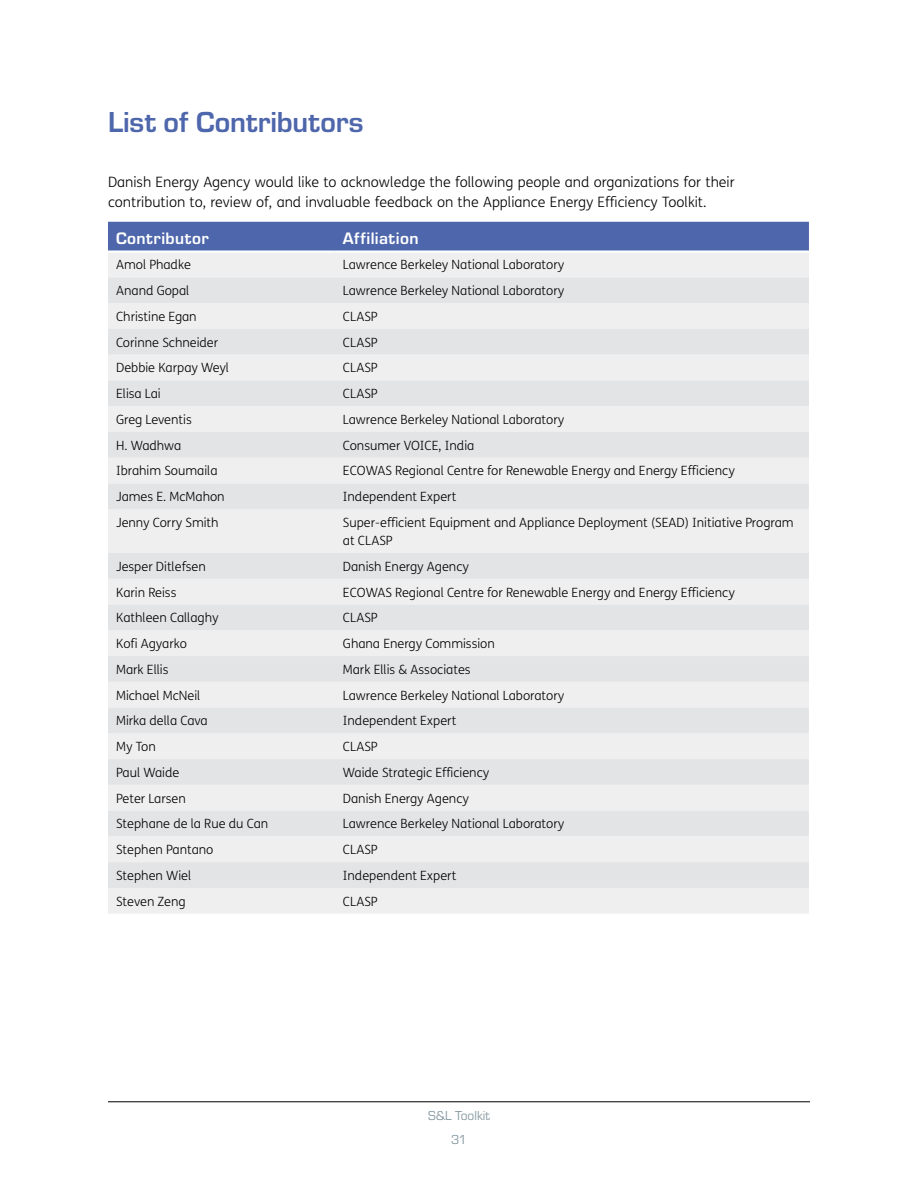
<style>
.page{position:relative;width:918px;height:1188px;background:#fff}
.page>*{position:absolute;margin:0;border:0;box-sizing:border-box;transform-origin:0 0}
.t1{font:700 30px "Eurostile T";color:#4e66ab}
.t2{font:700 17.25px "Eurostile T";letter-spacing:.03em;color:#fff}
.t3{font:300 14.25px/19.5px "FS Me";color:#000}
.t4{font:13.5px/23.7px "Eurostile T";letter-spacing:-.035em;color:#899ba4;text-align:center}
.t5{font:300 12.75px/18px "FS Me";color:#000}
</style>
<div class="page">
<hr style="left:108px;top:1102px;width:702px;height:1px;background:#000">
<div style="left:108px;top:222px;width:701px;height:28px;background:#4e66ab"></div>
<div style="left:108px;top:253px;width:701px;height:661px;background:#efeff0"></div>
<div style="left:108px;top:277px;width:701px;height:611px;background:#e9eaec"></div>
<h1 class="t1" style="left:108px;top:106px;width:257px">List of Contributors</h1>
<p class="t3" style="left:108px;top:172px;width:628px">Danish Energy Agency would like to acknowledge the following people and organizations for their contribution to, review of, and invaluable feedback on the Appliance Energy Efficiency Toolkit.</p>
<h2 class="t2" style="left:116px;top:228px;width:94px">Contributor</h2>
<h2 class="t2" style="left:343px;top:228px;width:77px">Affiliation</h2>
<p class="t5" style="left:116px;top:255px;width:76px">Amol Phadke</p>
<p class="t5" style="left:343px;top:255px;width:223px">Lawrence Berkeley National Laboratory</p>
<p class="t5" style="left:116px;top:281px;width:75px">Anand Gopal</p>
<p class="t5" style="left:343px;top:281px;width:223px">Lawrence Berkeley National Laboratory</p>
<p class="t5" style="left:116px;top:307px;width:82px">Christine Egan</p>
<p class="t5" style="left:343px;top:307px;width:36px">CLASP</p>
<p class="t5" style="left:116px;top:333px;width:104px">Corinne Schneider</p>
<p class="t5" style="left:343px;top:333px;width:36px">CLASP</p>
<p class="t5" style="left:116px;top:359px;width:114px">Debbie Karpay Weyl</p>
<p class="t5" style="left:343px;top:359px;width:36px">CLASP</p>
<p class="t5" style="left:116px;top:384px;width:46px">Elisa Lai</p>
<p class="t5" style="left:343px;top:384px;width:36px">CLASP</p>
<p class="t5" style="left:116px;top:410px;width:77px">Greg Leventis</p>
<p class="t5" style="left:343px;top:410px;width:223px">Lawrence Berkeley National Laboratory</p>
<p class="t5" style="left:116px;top:436px;width:67px">H. Wadhwa</p>
<p class="t5" style="left:343px;top:436px;width:133px">Consumer VOICE, India</p>
<p class="t5" style="left:116px;top:462px;width:103px">Ibrahim Soumaila</p>
<p class="t5" style="left:343px;top:462px;width:394px">ECOWAS Regional Centre for Renewable Energy and Energy Efficiency</p>
<p class="t5" style="left:116px;top:487px;width:110px">James E. McMahon</p>
<p class="t5" style="left:343px;top:487px;width:115px">Independent Expert</p>
<p class="t5" style="left:116px;top:513px;width:104px">Jenny Corry Smith</p>
<p class="t5" style="left:343px;top:513px;width:452px">Super-efficient Equipment and Appliance Deployment (SEAD) Initiative Program at CLASP</p>
<p class="t5" style="left:116px;top:557px;width:91px">Jesper Ditlefsen</p>
<p class="t5" style="left:343px;top:557px;width:128px">Danish Energy Agency</p>
<p class="t5" style="left:116px;top:583px;width:62px">Karin Reiss</p>
<p class="t5" style="left:343px;top:583px;width:394px">ECOWAS Regional Centre for Renewable Energy and Energy Efficiency</p>
<p class="t5" style="left:116px;top:608px;width:104px">Kathleen Callaghy</p>
<p class="t5" style="left:343px;top:608px;width:36px">CLASP</p>
<p class="t5" style="left:116px;top:634px;width:72px">Kofi Agyarko</p>
<p class="t5" style="left:343px;top:634px;width:153px">Ghana Energy Commission</p>
<p class="t5" style="left:116px;top:660px;width:54px">Mark Ellis</p>
<p class="t5" style="left:343px;top:660px;width:129px">Mark Ellis &amp; Associates</p>
<p class="t5" style="left:116px;top:686px;width:86px">Michael McNeil</p>
<p class="t5" style="left:343px;top:686px;width:223px">Lawrence Berkeley National Laboratory</p>
<p class="t5" style="left:116px;top:712px;width:93px">Mirka della Cava</p>
<p class="t5" style="left:343px;top:712px;width:115px">Independent Expert</p>
<p class="t5" style="left:116px;top:737px;width:41px">My Ton</p>
<p class="t5" style="left:343px;top:737px;width:36px">CLASP</p>
<p class="t5" style="left:116px;top:763px;width:65px">Paul Waide</p>
<p class="t5" style="left:343px;top:763px;width:148px">Waide Strategic Efficiency</p>
<p class="t5" style="left:116px;top:789px;width:71px">Peter Larsen</p>
<p class="t5" style="left:343px;top:789px;width:128px">Danish Energy Agency</p>
<p class="t5" style="left:116px;top:815px;width:154px">Stephane de la Rue du Can</p>
<p class="t5" style="left:343px;top:815px;width:223px">Lawrence Berkeley National Laboratory</p>
<p class="t5" style="left:116px;top:840px;width:99px">Stephen Pantano</p>
<p class="t5" style="left:343px;top:840px;width:36px">CLASP</p>
<p class="t5" style="left:116px;top:866px;width:77px">Stephen Wiel</p>
<p class="t5" style="left:343px;top:866px;width:115px">Independent Expert</p>
<p class="t5" style="left:116px;top:892px;width:71px">Steven Zeng</p>
<p class="t5" style="left:343px;top:892px;width:36px">CLASP</p>
<p class="t4" style="left:428px;top:1104px;width:63px">S&amp;L Toolkit<br>31</p>
</div>
